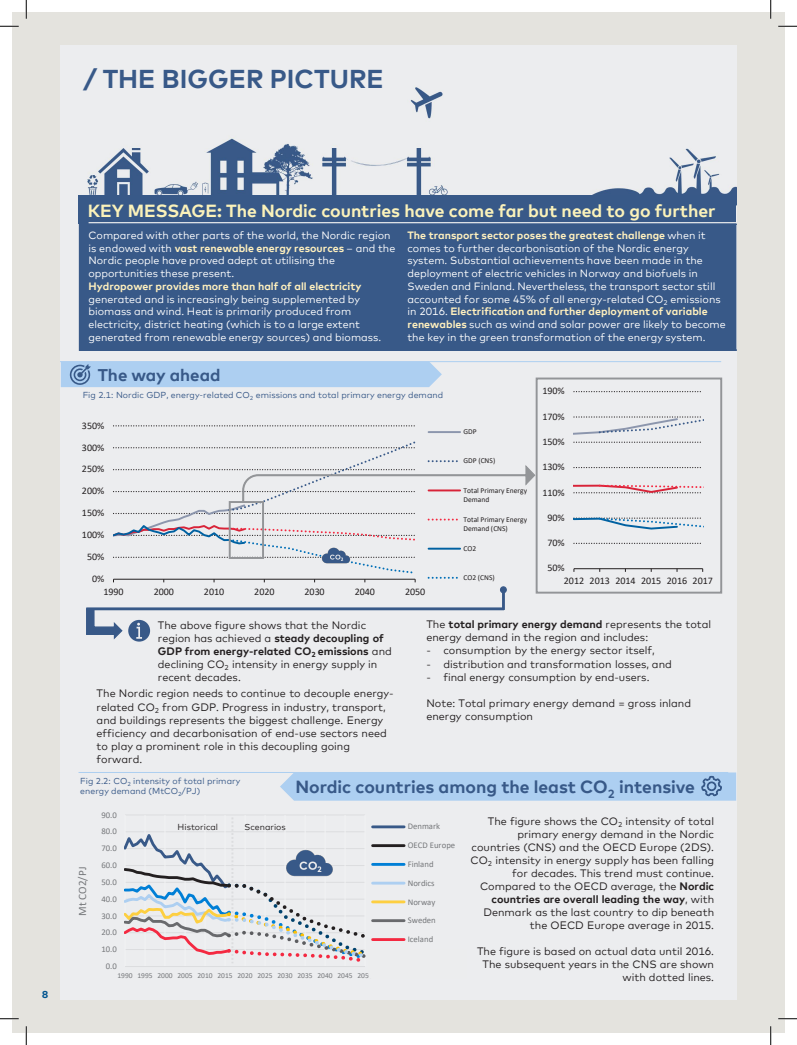
<style>
.page{position:relative;width:797px;height:1045px;background:#fff}
.page>*{position:absolute;margin:0;border:0;box-sizing:border-box;transform-origin:0 0}
.t1{font:700 25.75px "Mark Offc Pro";color:#385988}
.t2{font:700 17.5px "Mark Offc Pro";color:#fbf2ba}
.t3{font:700 17.5px "Mark Offc Pro";color:#385988}
.t4{font:700 17px "Mark Offc Pro";letter-spacing:-.005em;color:#385988}
.t5{font:11.25px "Calibri";color:#76787b}
.t6{font:10.75px/13px "Mark Offc Pro";color:#231f20}
.t7{font:10.62px/12.8px "Mark Offc Pro";letter-spacing:.005em;color:#fff}
.t8{font:10px "Calibri";color:#231f20}
.Bold___Punkt_22_24{font:700 10px "Mark Offc Pro";color:#00548f}
.t9{font:8.75px/10.5px "Mark Offc Pro";letter-spacing:.005em;color:#385988}
.t10{font:8.75px/18.8px "Calibri";letter-spacing:.005em;color:#76787b}
.t11{font:8.75px "Mark Offc Pro";letter-spacing:.005em;color:#231f20}
.t12{font:7.5px/9.1px "Calibri";color:#231f20}
.t13{font:7.5px "Calibri";letter-spacing:-.005em;color:#76787b}
.s1{font-weight:700;color:#fff0be}
.s2{font-weight:700}
</style>
<div class="page">
<div style="left:12px;top:12px;width:773px;height:1021px;background:#e4e3de"></div>
<div style="left:61px;top:46px;width:675px;height:953px;background:#ecedef"></div>
<div style="left:79px;top:196px;width:657px;height:28px;background:#385988"></div>
<div style="left:79px;top:223px;width:657px;height:128px;background:#385988"></div>
<svg style="left:113px;top:425px;width:302px;height:1px"></svg>
<hr style="left:428px;top:431px;width:32px;height:2px;background:#8c96ad">
<div style="left:535px;top:377px;width:187px;height:216px;border:2px solid #939598"></div>
<hr style="left:86px;top:607px;width:418px;height:3px;background:#385988">
<svg style="left:85px;top:607px;width:65px;height:34px;background:#9dacc1"></svg>
<hr style="left:78px;top:772px;width:650px;height:1px;background:#adcff1">
<svg style="left:573px;top:379px;width:130px;height:193px;background:#e3e3e6"></svg>
<hr style="left:89px;top:222px;width:647px;height:1px;background:#ecedee">
<hr style="left:125px;top:814px;width:240px;height:1px;background:#dcdddf">
<hr style="left:125px;top:815px;width:1px;height:151px;background:#f2f3f4">
<hr style="left:144px;top:815px;width:1px;height:151px;background:#f2f3f4">
<hr style="left:164px;top:815px;width:1px;height:151px;background:#f2f3f4">
<hr style="left:185px;top:815px;width:1px;height:151px;background:#f2f3f4">
<hr style="left:204px;top:815px;width:1px;height:151px;background:#f2f3f4">
<hr style="left:224px;top:815px;width:1px;height:151px;background:#f2f3f4">
<hr style="left:245px;top:815px;width:1px;height:151px;background:#f2f3f4">
<hr style="left:264px;top:815px;width:1px;height:151px;background:#f2f3f4">
<hr style="left:284px;top:815px;width:1px;height:151px;background:#f2f3f4">
<hr style="left:305px;top:815px;width:1px;height:151px;background:#f2f3f4">
<hr style="left:324px;top:815px;width:1px;height:151px;background:#f2f3f4">
<hr style="left:344px;top:815px;width:1px;height:151px;background:#f2f3f4">
<hr style="left:364px;top:815px;width:1px;height:151px;background:#f2f3f4">
<hr style="left:125px;top:966px;width:240px;height:1px;background:#dcdddf">
<hr style="left:372px;top:825px;width:32px;height:3px;background:#385988">
<hr style="left:372px;top:844px;width:32px;height:3px;background:#231f20">
<hr style="left:372px;top:863px;width:32px;height:3px;background:#007fd6">
<hr style="left:372px;top:881px;width:32px;height:3px;background:#adcff1">
<hr style="left:372px;top:900px;width:32px;height:3px;background:#fdcf41">
<hr style="left:372px;top:919px;width:32px;height:3px;background:#696a6d">
<hr style="left:372px;top:938px;width:32px;height:3px;background:#f42941">
<div style="left:369px;top:950px;width:96px;height:28px;background:#ecedee"></div>
<div style="left:369px;top:949px;width:97px;height:29px;border:1px solid #ecedee"></div>
<hr style="left:502px;top:592px;width:3px;height:18px;background:#385988">
<svg style="left:280px;top:764px;width:456px;height:36px;background:#bad4ef"></svg>
<div style="left:61px;top:362px;width:381px;height:25px;background:#adcff1"></div>
<hr style="left:61px;top:361px;width:660px;height:1px;background:#adcff1">
<svg style="left:113px;top:439px;width:423px;height:154px;background:#e3e4e7"></svg>
<div style="left:500px;top:586px;width:7px;height:7px;border:1px solid #385988;border-radius:50%"></div>
<svg style="left:125px;top:817px;width:241px;height:148px;background:#dbdce0"></svg>
<svg style="left:0;top:25px;width:19px;height:2px"></svg>
<svg style="left:778px;top:25px;width:19px;height:2px"></svg>
<svg style="left:0;top:1018px;width:19px;height:1px"></svg>
<svg style="left:778px;top:1018px;width:19px;height:1px"></svg>
<svg style="left:25px;top:0;width:2px;height:19px"></svg>
<svg style="left:25px;top:1026px;width:2px;height:19px"></svg>
<svg style="left:770px;top:0;width:1px;height:19px"></svg>
<svg style="left:770px;top:1026px;width:1px;height:19px"></svg>
<p class="t1" style="left:83px;top:59px;width:302px">/ THE BIGGER PICTURE</p>
<p class="Bold___Punkt_22_24" style="left:42px;top:986px;width:7px">8</p>
<p class="t2" style="left:88px;top:197px;width:629px">KEY MESSAGE: The Nordic countries have come far but need to go further</p>
<p class="t7" style="left:88px;top:228px;width:308px">Compared with other parts of the world, the Nordic region is endowed with <span class="s1">vast renewable energy resources</span> – and the Nordic people have proved adept at utilising the opportunities these present.<br><span class="s1">Hydropower provides more than half of all electricity </span>generated and is increasingly being supplemented by biomass and wind. Heat is primarily produced from electricity, district heating (which is to a large extent generated from renewable energy sources) and biomass.</p>
<p class="t7" style="left:407px;top:228px;width:320px"><span class="s1">The transport sector poses the greatest challenge</span> when it comes to further decarbonisation of the Nordic energy system. Substantial achievements have been made in the deployment of electric vehicles in Norway and biofuels in Sweden and Finland. Nevertheless, the transport sector still accounted for some 45% of all energy-related CO<sub>2</sub> emissions in 2016. <span class="s1">Electrification and further deployment of variable renewables</span> such as wind and solar power are likely to become the key in the green transformation of the energy system.</p>
<p class="t4" style="left:98px;top:362px;width:124px">The way ahead</p>
<p class="t9" style="left:83px;top:389px;width:362px">Fig 2.1: Nordic GDP, energy-related CO<sub>2</sub> emissions and total primary energy demand</p>
<p class="t8" style="left:82px;top:418px;width:24px">350%</p>
<p class="t8" style="left:82px;top:440px;width:24px">300%</p>
<p class="t8" style="left:82px;top:462px;width:24px">250%</p>
<p class="t8" style="left:82px;top:484px;width:24px">200%</p>
<p class="t8" style="left:82px;top:506px;width:24px">150%</p>
<p class="t8" style="left:82px;top:528px;width:24px">100%</p>
<p class="t8" style="left:87px;top:550px;width:19px">50%</p>
<p class="t8" style="left:92px;top:572px;width:14px">0%</p>
<p class="t8" style="left:103px;top:585px;width:22px">1990</p>
<p class="t8" style="left:154px;top:585px;width:22px">2000</p>
<p class="t8" style="left:204px;top:585px;width:22px">2010</p>
<p class="t8" style="left:254px;top:585px;width:22px">2020</p>
<p class="t8" style="left:304px;top:585px;width:22px">2030</p>
<p class="t8" style="left:355px;top:585px;width:22px">2040</p>
<p class="t8" style="left:405px;top:585px;width:22px">2050</p>
<p class="t12" style="left:463px;top:427px;width:15px">GDP</p>
<p class="t12" style="left:463px;top:456px;width:33px">GDP (CNS)</p>
<p class="t12" style="left:463px;top:485px;width:65px">Total Primary Energy<br>Demand</p>
<p class="t12" style="left:463px;top:514px;width:65px">Total Primary Energy<br>Demand (CNS)</p>
<p class="t12" style="left:463px;top:543px;width:14px">CO2</p>
<p class="t12" style="left:463px;top:573px;width:33px">CO2 (CNS)</p>
<p class="t8" style="left:542px;top:384px;width:24px">190%</p>
<p class="t8" style="left:542px;top:409px;width:24px">170%</p>
<p class="t8" style="left:542px;top:435px;width:24px">150%</p>
<p class="t8" style="left:542px;top:460px;width:24px">130%</p>
<p class="t8" style="left:542px;top:485px;width:24px">110%</p>
<p class="t8" style="left:547px;top:510px;width:19px">90%</p>
<p class="t8" style="left:547px;top:536px;width:19px">70%</p>
<p class="t8" style="left:547px;top:561px;width:19px">50%</p>
<p class="t8" style="left:564px;top:574px;width:150px">2012 2013 2014 2015 2016 2017</p>
<p class="t6" style="left:158px;top:617px;width:235px">The above figure shows that the Nordic region has achieved a <span class="s2">steady decoupling of GDP from energy-related CO</span><sub>2</sub> <span class="s2">emissions</span> and declining CO<sub>2</sub> intensity in energy supply in recent decades.</p>
<p class="t6" style="left:97px;top:686px;width:298px">The Nordic region needs to continue to decouple energy&shy;related CO<sub>2</sub> from GDP. Progress in industry, transport, and buildings represents the biggest challenge. Energy efficiency and decarbonisation of end-use sectors need to play a prominent role in this decoupling going forward.</p>
<p class="t6" style="left:426px;top:617px;width:286px">The <span class="s2">total primary energy demand</span> represents the total energy demand in the region and includes:</p>
<p class="t6" style="left:426px;top:643px;width:230px">- consumption by the energy sector itself,</p>
<p class="t6" style="left:426px;top:656px;width:247px">- distribution and transformation losses, and</p>
<p class="t6" style="left:426px;top:669px;width:225px">- final energy consumption by end-users.</p>
<p class="t6" style="left:426px;top:695px;width:266px">Note: Total primary energy demand = gross inland energy consumption</p>
<p class="t9" style="left:80px;top:774px;width:161px">Fig 2.2: CO<sub>2</sub> intensity of total primary energy demand (MtCO<sub>2</sub>/PJ)</p>
<p class="t3" style="left:295px;top:774px;width:401px">Nordic countries among the least CO<sub>2</sub> intensive</p>
<p class="t5" style="left:75px;top:915px;width:50px;rotate:-90deg">Mt CO2/PJ</p>
<p class="t10" style="left:101px;top:805px;width:17px">90.0</p>
<p class="t10" style="left:101px;top:822px;width:17px">80.0</p>
<p class="t10" style="left:101px;top:838px;width:17px">70.0</p>
<p class="t10" style="left:101px;top:855px;width:17px">60.0</p>
<p class="t10" style="left:101px;top:872px;width:17px">50.0</p>
<p class="t10" style="left:101px;top:889px;width:17px">40.0</p>
<p class="t10" style="left:101px;top:906px;width:17px">30.0</p>
<p class="t10" style="left:101px;top:923px;width:17px">20.0</p>
<p class="t10" style="left:101px;top:939px;width:17px">10.0</p>
<p class="t10" style="left:106px;top:956px;width:13px">0.0</p>
<p class="t11" style="left:177px;top:820px;width:42px">Historical</p>
<p class="t11" style="left:244px;top:820px;width:43px">Scenarios</p>
<p class="t13" style="left:117px;top:970px;width:257px">1990 1995 2000 2005 2010 2015 2020 2025 2030 2035 2040 2045 2050</p>
<p class="t10" style="left:407px;top:817px;width:49px">Denmark<br>OECD Europe<br>Finland<br>Nordics<br>Norway<br>Sweden<br>Iceland</p>
<p class="t6" style="left:470px;top:813px;width:245px;text-align:right">The figure shows the CO<sub>2</sub> intensity of total primary energy demand in the Nordic countries (CNS) and the OECD Europe (2DS).<br>CO<sub>2</sub> intensity in energy supply has been falling for decades. This trend must continue.<br>Compared to the OECD average, the <span class="s2">Nordic countries are overall leading the way</span>, with Denmark as the last country to dip beneath the OECD Europe average in 2015.</p>
<p class="t6" style="left:477px;top:944px;width:239px;text-align:right">The figure is based on actual data until 2016.<br>The subsequent years in the CNS are shown with dotted lines.</p>
</div>
